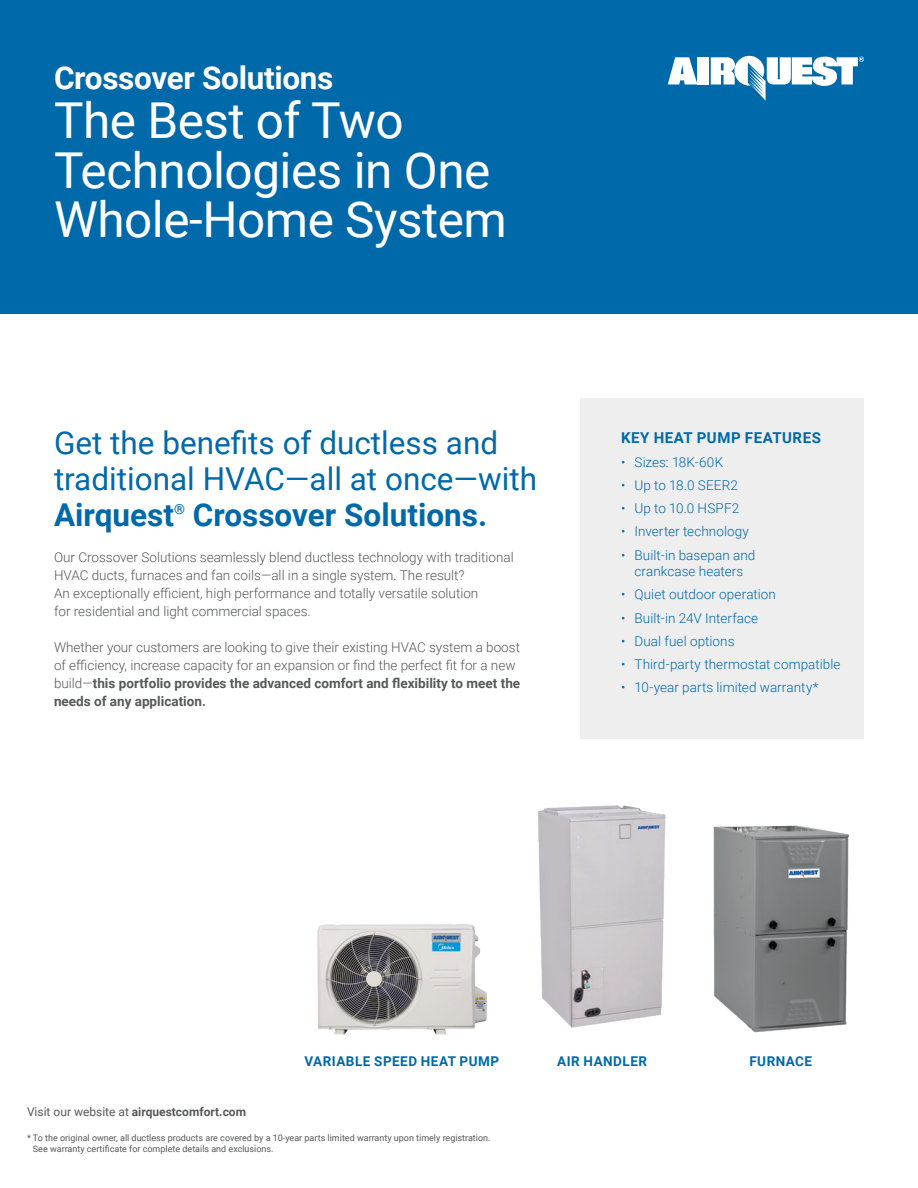
<style>
.page{position:relative;width:918px;height:1188px;background:#fff}
.page>*{position:absolute;margin:0;border:0;box-sizing:border-box;transform-origin:0 0}
.CAR_Feature_Main_Hdr{font:49.5px/49.5px "Roboto";letter-spacing:-.01em;color:#fff}
.t1{font:31.5px/36px "Roboto";color:#0069a9}
.t2{font:700 31.5px "Roboto";color:#0069a9}
.CAR_Feature_Main_Hdr-2{font:700 31.5px "Roboto";letter-spacing:-.01em;color:#fff}
.CAR_Feature_Sub{font:700 15px "Roboto";letter-spacing:.035em;color:#0069a9}
.t3{font:700 13.95px "Roboto";color:#0069a9}
.t4{font:300 13.5px/18px "Roboto";color:#57585a}
.t5{font:300 13.5px/16.5px "Roboto";letter-spacing:.005em;color:#0069a9;text-align:center}
.t6{font:700 13.5px "Roboto";letter-spacing:.035em;color:#0069a9}
.CAR_Feature_Body_Sub{font:700 12px "Roboto";color:#57585a}
.t7{font:9px/10.8px "Roboto";color:#57585a}
.s1{font-weight:700}
.s2{font-weight:400}
</style>
<div class="page">
<div style="left:0;top:0;width:918px;height:314px;background:#0069a9"></div>
<div style="left:580px;top:398px;width:284px;height:341px;background:#eeeeef"></div>
<img style="left:317px;top:923px;width:170px;height:112px">
<img style="left:538px;top:805px;width:128px;height:223px">
<img style="left:713px;top:825px;width:137px;height:208px">
<svg style="left:668px;top:57px;width:29px;height:27px"></svg>
<div style="left:697px;top:57px;width:12px;height:27px;background:#fff"></div>
<svg style="left:711px;top:56px;width:153px;height:45px"></svg>
<p class="CAR_Feature_Main_Hdr-2" style="left:54px;top:55px;width:281px">Crossover Solutions</p>
<p class="CAR_Feature_Main_Hdr" style="left:54px;top:94px;width:454px">The Best of Two<br>Technologies in One<br>Whole-Home System</p>
<p class="t1" style="left:54px;top:424px;width:485px">Get the benefits of ductless and traditional HVAC—all at once—with<br><span class="s1">Airquest</span></p>
<p class="t3" style="left:174px;top:499px;width:12px">®</p>
<p class="t2" style="left:193px;top:493px;width:296px">Crossover Solutions.</p>
<p class="t4" style="left:54px;top:548px;width:461px">Our Crossover Solutions seamlessly blend ductless technology with traditional HVAC ducts, furnaces and fan coils—all in a single system. The result?<br>An exceptionally efficient, high performance and totally versatile solution<br>for residential and light commercial spaces.</p>
<p class="t4" style="left:54px;top:638px;width:468px">Whether your customers are looking to give their existing HVAC system a boost of efficiency, increase capacity for an expansion or find the perfect fit for a new build—<span class="s1">this portfolio provides the advanced comfort and flexibility to meet the needs of any application.</span></p>
<p class="CAR_Feature_Sub" style="left:621px;top:427px;width:201px">KEY HEAT PUMP FEATURES</p>
<p class="t5" style="left:621px;top:453px;width:104px">• Sizes: 18K-60K</p>
<p class="t5" style="left:621px;top:476px;width:119px">• Up to 18.0 SEER2</p>
<p class="t5" style="left:621px;top:499px;width:120px">• Up to 10.0 HSPF2</p>
<p class="t5" style="left:621px;top:523px;width:130px">• Inverter technology</p>
<p class="t5" style="left:621px;top:546px;width:136px">• Built-in basepan and crankcase heaters</p>
<p class="t5" style="left:621px;top:586px;width:157px">• Quiet outdoor operation</p>
<p class="t5" style="left:621px;top:609px;width:139px">• Built-in 24V Interface</p>
<p class="t5" style="left:621px;top:632px;width:115px">• Dual fuel options</p>
<p class="t5" style="left:621px;top:655px;width:221px">• Third-party thermostat compatible</p>
<p class="t5" style="left:621px;top:679px;width:199px">• 10-year parts limited warranty*</p>
<p class="t6" style="left:304px;top:1052px;width:196px">VARIABLE SPEED HEAT PUMP</p>
<p class="t6" style="left:557px;top:1052px;width:91px">AIR HANDLER</p>
<p class="t6" style="left:749px;top:1052px;width:64px">FURNACE</p>
<p class="CAR_Feature_Body_Sub" style="left:27px;top:1103px;width:221px"><span class="s2">Visit our website at</span> airquestcomfort.com</p>
<p class="t7" style="left:33px;top:1132px;width:459px;text-indent:-6px">* To the original owner, all ductless products are covered by a 10-year parts limited warranty upon timely registration.<br>See warranty certificate for complete details and exclusions.</p>
</div>
